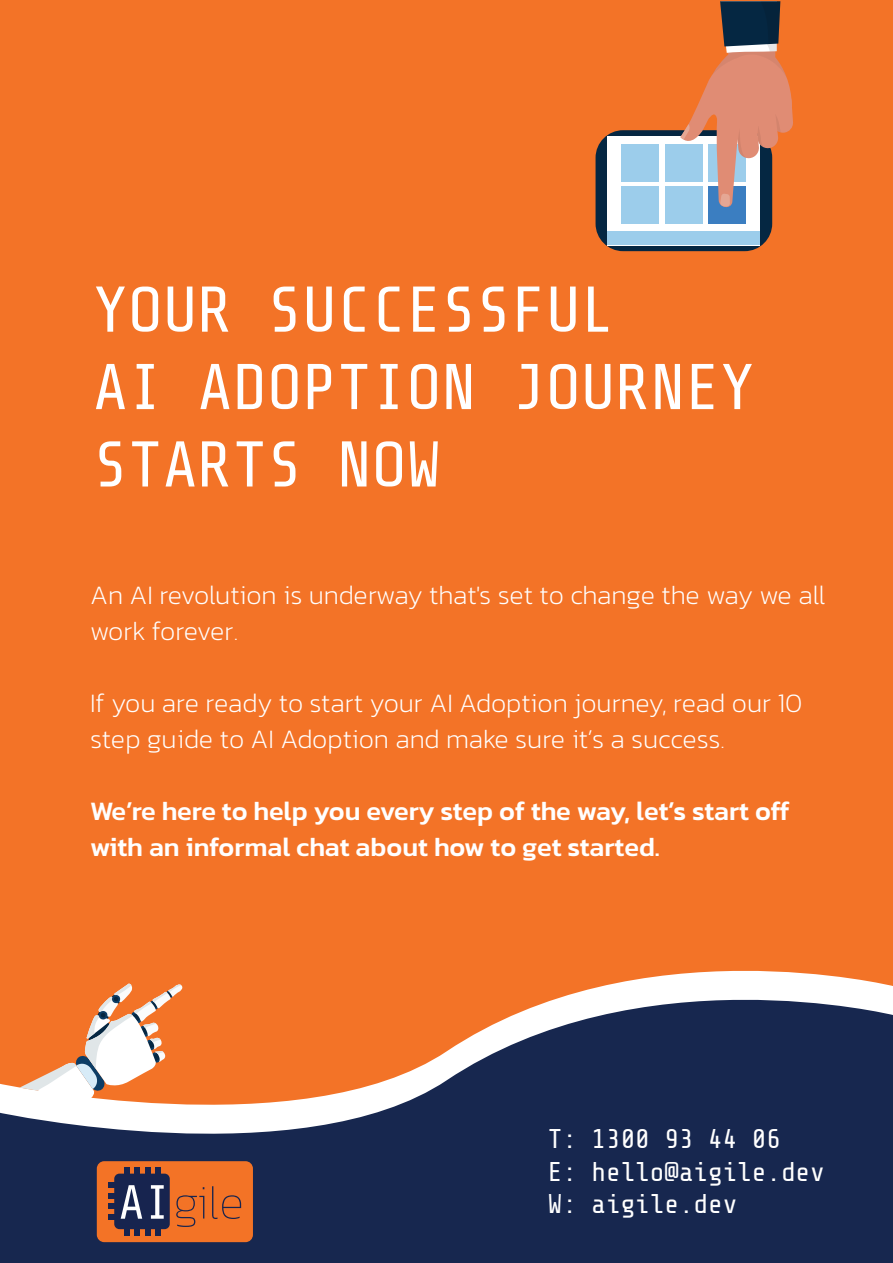
<style>
.page{position:relative;width:893px;height:1263px;background:#f37327}
.page>*{position:absolute;margin:0;border:0;box-sizing:border-box;transform-origin:0 0}
.t1{font:64.5px/77.4px "Share Tech Mono";color:#fff}
.t2{font:200 27px/36px "Kanit";color:#fff}
.t3{font:500 27px/36px "Kanit";color:#fff}
.t4{font:27px/32.4px "Share Tech Mono";color:#fff}
</style>
<div class="page">
<svg style="left:0;top:970px;width:893px;height:293px;fill:#17274f"></svg>
<svg style="left:20px;top:983px;width:164px;height:135px"></svg>
<div style="left:596px;top:130px;width:176px;height:121px;background:#052742;border-radius:28px"></div>
<div style="left:608px;top:136px;width:152px;height:109px;background:#fff"></div>
<div style="left:608px;top:231px;width:152px;height:14px;background:#9ccdeb"></div>
<div style="left:708px;top:187px;width:37px;height:37px;background:#3b7ec1"></div>
<div style="left:665px;top:187px;width:37px;height:37px;background:#9ccdeb"></div>
<div style="left:622px;top:187px;width:37px;height:37px;background:#9ccdeb"></div>
<div style="left:665px;top:144px;width:37px;height:37px;background:#9ccdeb"></div>
<div style="left:622px;top:144px;width:37px;height:37px;background:#9ccdeb"></div>
<svg style="left:680px;top:1px;width:113px;height:209px"></svg>
<div style="left:97px;top:1161px;width:156px;height:81px;background:#f37326;border-radius:7px"></div>
<svg style="left:176px;top:1187px;width:28px;height:40px"></svg>
<svg style="left:212px;top:1186px;width:29px;height:33px"></svg>
<div style="left:114px;top:1173px;width:56px;height:56px;background:#17244f;border-radius:5px"></div>
<div style="left:124px;top:1167px;width:6px;height:13px;background:#17244f"></div>
<div style="left:134px;top:1167px;width:6px;height:13px;background:#17244f"></div>
<div style="left:145px;top:1167px;width:5px;height:13px;background:#17244f"></div>
<div style="left:155px;top:1167px;width:6px;height:13px;background:#17244f"></div>
<div style="left:124px;top:1223px;width:6px;height:13px;background:#17244f"></div>
<div style="left:134px;top:1223px;width:6px;height:13px;background:#17244f"></div>
<div style="left:145px;top:1223px;width:5px;height:13px;background:#17244f"></div>
<div style="left:155px;top:1223px;width:6px;height:13px;background:#17244f"></div>
<div style="left:108px;top:1182px;width:12px;height:6px;background:#17244f"></div>
<div style="left:108px;top:1193px;width:12px;height:6px;background:#17244f"></div>
<div style="left:108px;top:1203px;width:12px;height:6px;background:#17244f"></div>
<div style="left:108px;top:1214px;width:12px;height:5px;background:#17244f"></div>
<svg style="left:121px;top:1185px;width:21px;height:34px"></svg>
<svg style="left:151px;top:1185px;width:13px;height:34px"></svg>
<h1 class="t1" style="left:93px;top:273px;width:663px">YOUR SUCCESSFUL<br>AI ADOPTION JOURNEY<br>STARTS NOW</h1>
<p class="t2" style="left:90px;top:577px;width:737px">An AI revolution is underway that's set to change the way we all work forever.</p>
<p class="t2" style="left:90px;top:685px;width:714px">If you are ready to start your AI Adoption journey, read our 10 step guide to AI Adoption and make sure it’s a success.</p>
<p class="t3" style="left:90px;top:792px;width:701px">We’re here to help you every step of the way, let’s start off with an informal chat about how to get started.</p>
<p class="t4" style="left:548px;top:1124px;width:279px">T: 1300 93 44 06<br>E: hello@aigile.dev<br>W: aigile.dev</p>
</div>
